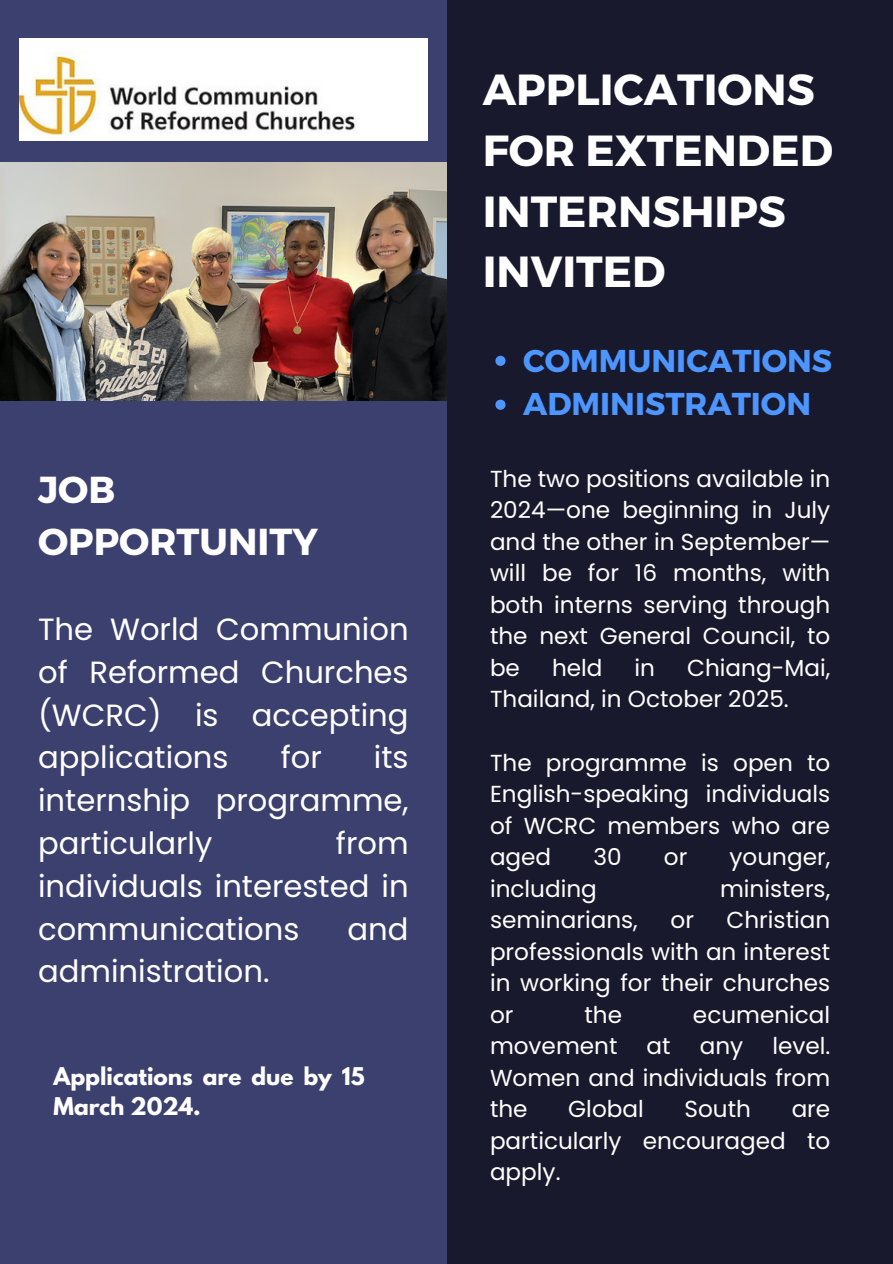
<style>
.page{position:relative;width:893px;height:1264px;background:#fff}
.page>*{position:absolute;margin:0;border:0;box-sizing:border-box;transform-origin:0 0}
.t1{font:700 43.5px/60.8px "Montserrat";color:#fff}
.t2{font:700 37.5px/51.8px "Montserrat";color:#fff}
.t3{font:700 31.5px/43.8px "Montserrat";color:#4d96ff}
.t4{font:30.6px/42.8px "Poppins";color:#fff;text-align:justify}
.t5{font:23.1px/31.5px "Poppins";color:#fff;text-align:justify}
.t6{font:700 21.6px/29.2px "League Spartan";color:#fff}
</style>
<div class="page">
<div style="left:0;top:0;width:892px;height:1263px;background:#19192e"></div>
<div style="left:0;top:0;width:447px;height:1263px;background:#3c406e"></div>
<img style="left:0;top:162px;width:447px;height:238px">
<img style="left:19px;top:38px;width:408px;height:103px">
<svg style="left:495px;top:356px;width:10px;height:10px"></svg>
<svg style="left:495px;top:399px;width:10px;height:11px"></svg>
<h2 class="t2" style="left:38px;top:462px;width:281px">JOB<br>OPPORTUNITY</h2>
<h3 class="t4" style="left:38px;top:608px;width:372px">The World Communion of Reformed Churches (WCRC) is accepting applications</h3>
<h3 class="t4" style="left:281px;top:736px;width:43px">for</h3>
<h3 class="t4" style="left:38px;top:736px;width:372px;text-indent:336px">its internship programme, particularly</h3>
<h3 class="t4" style="left:38px;top:822px;width:372px;text-indent:298px">from individuals interested in communications</h3>
<h3 class="t4" style="left:347px;top:907px;width:63px">and</h3>
<h3 class="t4" style="left:38px;top:950px;width:233px">administration.</h3>
<p class="t6" style="left:53px;top:1064px;width:312px">Applications are due by 15<br>March 2024.</p>
<h1 class="t1" style="left:482px;top:57px;width:352px">APPLICATIONS<br>FOR EXTENDED<br>INTERNSHIPS<br>INVITED</h1>
<h3 class="t3" style="left:523px;top:337px;width:310px">COMMUNICATIONS<br>ADMINISTRATION</h3>
<p class="t5" style="left:490px;top:463px;width:342px">The two positions available in 2024—one beginning in July and the other in September— will be for 16 months, with both interns serving through the next General Council, to be</p>
<p class="t5" style="left:490px;top:652px;width:342px;text-indent:197px">Chiang-Mai,<br>Thailand, in October 2025.</p>
<p class="t5" style="left:552px;top:652px;width:52px">held</p>
<p class="t5" style="left:634px;top:652px;width:22px">in</p>
<p class="t5" style="left:490px;top:746px;width:342px">The programme is open to English-speaking individuals of WCRC members who are aged</p>
<p class="t5" style="left:593px;top:841px;width:30px">30</p>
<p class="t5" style="left:664px;top:841px;width:25px">or</p>
<p class="t5" style="left:729px;top:841px;width:102px">younger,</p>
<p class="t5" style="left:490px;top:872px;width:108px">including</p>
<p class="t5" style="left:720px;top:872px;width:112px">ministers,</p>
<p class="t5" style="left:490px;top:904px;width:149px">seminarians,</p>
<p class="t5" style="left:670px;top:904px;width:25px">or</p>
<p class="t5" style="left:490px;top:904px;width:342px;text-indent:236px">Christian professionals with an interest in working for their churches or</p>
<p class="t5" style="left:584px;top:998px;width:39px">the</p>
<p class="t5" style="left:693px;top:998px;width:139px">ecumenical</p>
<p class="t5" style="left:490px;top:1030px;width:129px">movement</p>
<p class="t5" style="left:646px;top:1030px;width:26px">at</p>
<p class="t5" style="left:699px;top:1030px;width:45px">any</p>
<p class="t5" style="left:490px;top:1030px;width:342px;text-indent:282px">level.<br>Women and individuals from the</p>
<p class="t5" style="left:568px;top:1093px;width:77px">Global</p>
<p class="t5" style="left:684px;top:1093px;width:68px">South</p>
<p class="t5" style="left:490px;top:1093px;width:342px;text-indent:301px">are particularly encouraged to apply.</p>
</div>
